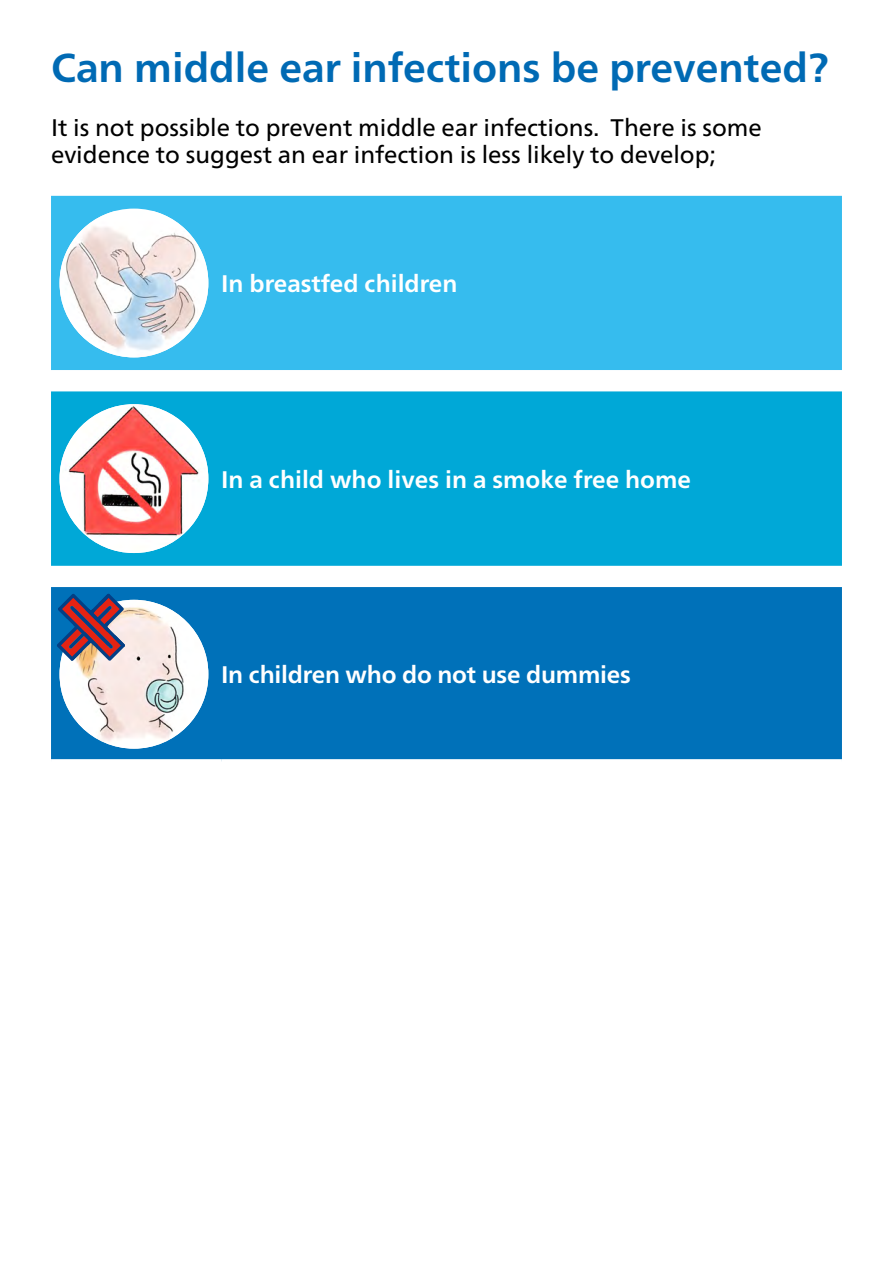
<style>
.page{position:relative;width:893px;height:1263px;background:#fff}
.page>*{position:absolute;margin:0;border:0;box-sizing:border-box;transform-origin:0 0}
.t1{font:700 40.5px "Frutiger Neue LTCYR";color:#006ab4}
.t2{font:24px/27px "Frutiger Neue LTCYR";color:#000}
.t3{font:700 24px "Frutiger Neue LTCYR";color:#fff}
</style>
<div class="page">
<div style="left:51px;top:196px;width:791px;height:174px;background:#36bcee"></div>
<div style="left:51px;top:391px;width:791px;height:175px;background:#00a8d7"></div>
<div style="left:51px;top:587px;width:791px;height:172px;background:#0071b9"></div>
<img style="left:60px;top:211px;width:148px;height:146px">
<img style="left:60px;top:404px;width:148px;height:149px;border-radius:74px">
<img style="left:60px;top:600px;width:148px;height:149px;border-radius:74px">
<svg style="left:57px;top:594px;width:68px;height:67px;background:#765e78"></svg>
<h1 class="t1" style="left:51px;top:44px;width:779px">Can middle ear infections be prevented?</h1>
<p class="t2" style="left:51px;top:114px;width:712px">It is not possible to prevent middle ear infections. There is some evidence to suggest an ear infection is less likely to develop;</p>
<p class="t3" style="left:221px;top:270px;width:238px">In breastfed children</p>
<p class="t3" style="left:221px;top:465px;width:471px">In a child who lives in a smoke free home</p>
<p class="t3" style="left:221px;top:661px;width:411px">In children who do not use dummies</p>
</div>
